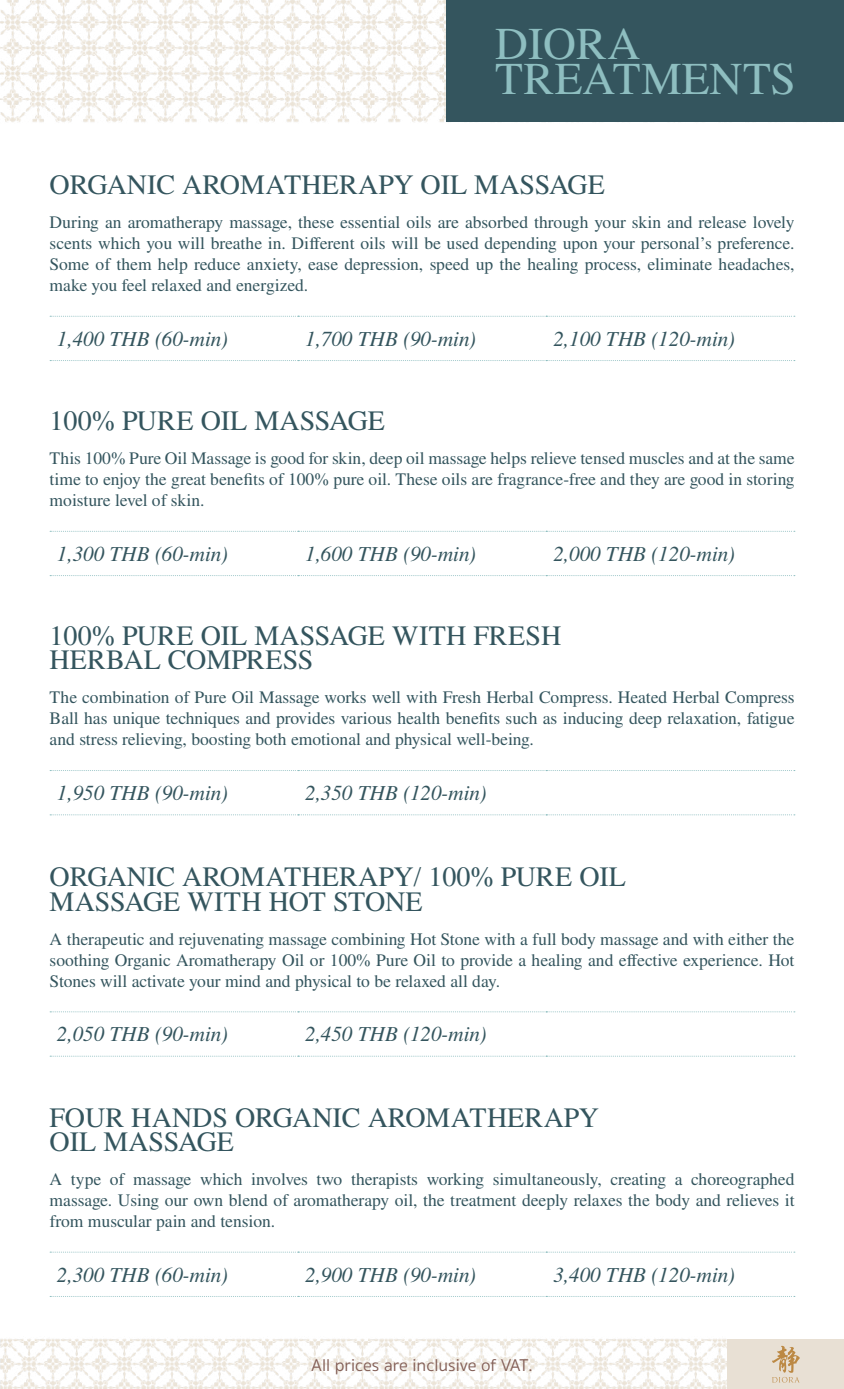
<style>
.page{position:relative;width:844px;height:1389px;background:#fff}
.page>*{position:absolute;margin:0;border:0;box-sizing:border-box;transform-origin:0 0}
.t1{font:45.5px/35px "Nimbus Rom No 9 L";color:#8ebec0}
.t2{font:28px/24.5px "Nimbus Rom No 9 L";color:#34555e}
.t3{font:italic 21px "Nimbus Rom No 9 L";color:#34555e}
.t4{font:17.5px/21px "Nimbus Rom No 9 L";color:#34555e;text-align:justify}
.t5{font:17.5px "Sukhumvit Set Text";color:#835f57}
</style>
<div class="page">
<img style="left:0;top:0;width:843px;height:122px">
<svg style="left:50px;top:316px;width:744px;height:1px"></svg>
<svg style="left:50px;top:360px;width:744px;height:1px"></svg>
<svg style="left:50px;top:531px;width:744px;height:1px"></svg>
<svg style="left:50px;top:575px;width:744px;height:1px"></svg>
<svg style="left:50px;top:770px;width:744px;height:1px"></svg>
<svg style="left:50px;top:814px;width:744px;height:1px"></svg>
<svg style="left:50px;top:1011px;width:744px;height:1px"></svg>
<svg style="left:50px;top:1056px;width:744px;height:1px"></svg>
<div style="left:446px;top:0;width:397px;height:121px;background:#34555e"></div>
<img style="left:0;top:1251px;width:796px;height:138px">
<div style="left:727px;top:1339px;width:116px;height:50px;background:#e8e0d4"></div>
<svg style="left:772px;top:1346px;width:27px;height:37px"></svg>
<h1 class="t1" style="left:495px;top:24px;width:302px">DIORA<br>TREATMENTS</h1>
<h2 class="t2" style="left:50px;top:171px;width:556px">ORGANIC AROMATHERAPY OIL MASSAGE</h2>
<p class="t4" style="left:50px;top:211px;width:746px">During an aromatherapy massage, these essential oils are absorbed through your skin and release lovely scents which you will breathe in. Different oils will be used depending upon your personal’s preference.<br>Some of them help reduce anxiety, ease depression, speed up the healing process, eliminate headaches, make you feel relaxed and energized.</p>
<p class="t3" style="left:57px;top:326px;width:173px">1,400 THB (60-min)</p>
<p class="t3" style="left:305px;top:326px;width:173px">1,700 THB (90-min)</p>
<p class="t3" style="left:553px;top:326px;width:183px">2,100 THB (120-min)</p>
<h2 class="t2" style="left:50px;top:408px;width:337px">100% PURE OIL MASSAGE</h2>
<p class="t4" style="left:50px;top:447px;width:746px">This 100% Pure Oil Massage is good for skin, deep oil massage helps relieve tensed muscles and at the same time to enjoy the great benefits of 100% pure oil. These oils are fragrance-free and they are good in storing moisture level of skin.</p>
<p class="t3" style="left:57px;top:541px;width:173px">1,300 THB (60-min)</p>
<p class="t3" style="left:305px;top:541px;width:173px">1,600 THB (90-min)</p>
<p class="t3" style="left:553px;top:541px;width:183px">2,000 THB (120-min)</p>
<h2 class="t2" style="left:50px;top:622px;width:513px">100% PURE OIL MASSAGE WITH FRESH<br>HERBAL COMPRESS</h2>
<p class="t4" style="left:50px;top:686px;width:746px">The combination of Pure Oil Massage works well with Fresh Herbal Compress. Heated Herbal Compress Ball has unique techniques and provides various health benefits such as inducing deep relaxation, fatigue and stress relieving, boosting both emotional and physical well-being.</p>
<p class="t3" style="left:57px;top:780px;width:173px">1,950 THB (90-min)</p>
<p class="t3" style="left:305px;top:780px;width:183px">2,350 THB (120-min)</p>
<h2 class="t2" style="left:50px;top:864px;width:577px">ORGANIC AROMATHERAPY/ 100% PURE OIL<br>MASSAGE WITH HOT STONE</h2>
<p class="t4" style="left:50px;top:928px;width:746px">A therapeutic and rejuvenating massage combining Hot Stone with a full body massage and with either the soothing Organic Aromatherapy Oil or 100% Pure Oil to provide a healing and effective experience. Hot Stones will activate your mind and physical to be relaxed all day.</p>
<p class="t3" style="left:57px;top:1021px;width:173px">2,050 THB (90-min)</p>
<p class="t3" style="left:305px;top:1021px;width:183px">2,450 THB (120-min)</p>
<h2 class="t2" style="left:50px;top:1104px;width:550px">FOUR HANDS ORGANIC AROMATHERAPY<br>OIL MASSAGE</h2>
<p class="t4" style="left:50px;top:1168px;width:746px">A type of massage which involves two therapists working simultaneously, creating a choreographed massage. Using our own blend of aromatherapy oil, the treatment deeply relaxes the body and relieves it from muscular pain and tension.</p>
<p class="t3" style="left:57px;top:1262px;width:173px">2,300 THB (60-min)</p>
<p class="t3" style="left:305px;top:1262px;width:173px">2,900 THB (90-min)</p>
<p class="t3" style="left:553px;top:1262px;width:183px">3,400 THB (120-min)</p>
<p class="t5" style="left:311px;top:1354px;width:223px">All prices are inclusive of VAT.</p>
</div>
